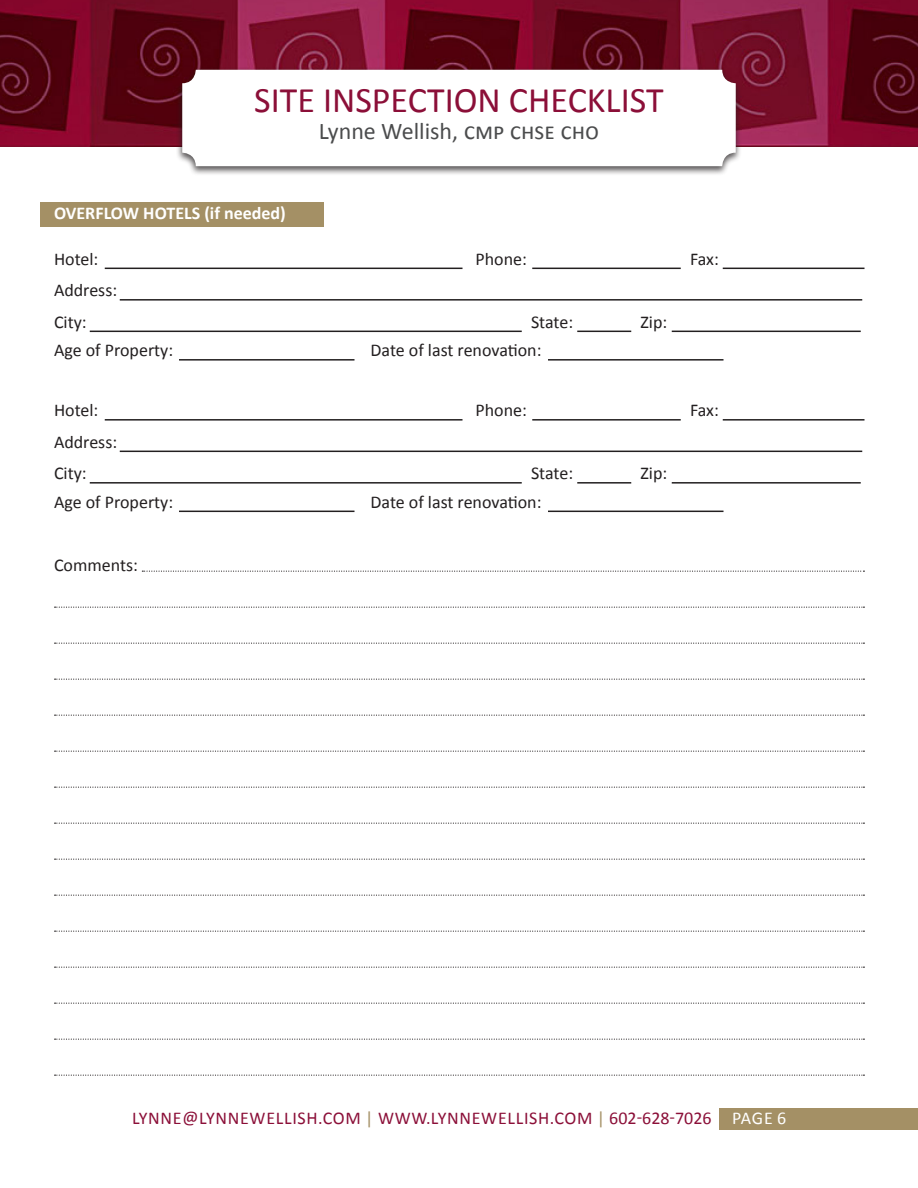
<style>
.page{position:relative;width:918px;height:1188px;background:#fff}
.page>*{position:absolute;margin:0;border:0;box-sizing:border-box;transform-origin:0 0}
.t1{font:36px "Calibri";color:#8b0f38}
.t2{font:24px "Calibri";color:#4b4c4d}
.Body{font:18px "Calibri";color:#231f20}
.t3{font:18px "Calibri";letter-spacing:.04em;color:#8b0f38}
.Form_Header{font:700 18px "Calibri";color:#fff}
.s1{color:#a49065}
.s2{color:#fff}
</style>
<div class="page">
<div style="left:719px;top:1108px;width:199px;height:21px;background:#a49065"></div>
<img style="left:0;top:0;width:918px;height:147px">
<div style="left:176px;top:67px;width:566px;height:108px;background:#231f20;opacity:.75"></div>
<div style="left:182px;top:70px;width:554px;height:96px;background:#fff;border-radius:14px"></div>
<div style="left:40px;top:202px;width:284px;height:24px;background:#a49065"></div>
<hr style="left:105px;top:268px;width:358px;height:1px;background:#231f20">
<hr style="left:179px;top:359px;width:176px;height:2px;background:#231f20">
<hr style="left:548px;top:359px;width:176px;height:2px;background:#231f20">
<hr style="left:120px;top:299px;width:742px;height:2px;background:#231f20">
<hr style="left:90px;top:331px;width:432px;height:1px;background:#231f20">
<hr style="left:577px;top:331px;width:54px;height:1px;background:#231f20">
<hr style="left:672px;top:331px;width:189px;height:1px;background:#231f20">
<hr style="left:532px;top:268px;width:149px;height:1px;background:#231f20">
<hr style="left:723px;top:268px;width:142px;height:1px;background:#231f20">
<hr style="left:105px;top:419px;width:358px;height:2px;background:#231f20">
<hr style="left:179px;top:511px;width:176px;height:1px;background:#231f20">
<hr style="left:548px;top:511px;width:176px;height:1px;background:#231f20">
<hr style="left:120px;top:451px;width:742px;height:1px;background:#231f20">
<hr style="left:90px;top:482px;width:432px;height:2px;background:#231f20">
<hr style="left:577px;top:482px;width:54px;height:2px;background:#231f20">
<hr style="left:672px;top:482px;width:189px;height:2px;background:#231f20">
<hr style="left:532px;top:419px;width:149px;height:2px;background:#231f20">
<hr style="left:723px;top:419px;width:142px;height:2px;background:#231f20">
<svg style="left:142px;top:571px;width:722px;height:1px"></svg>
<svg style="left:55px;top:607px;width:809px;height:1px"></svg>
<svg style="left:55px;top:643px;width:809px;height:1px"></svg>
<svg style="left:55px;top:679px;width:809px;height:1px"></svg>
<svg style="left:55px;top:715px;width:809px;height:1px"></svg>
<svg style="left:55px;top:751px;width:809px;height:1px"></svg>
<svg style="left:55px;top:787px;width:809px;height:1px"></svg>
<svg style="left:55px;top:823px;width:809px;height:1px"></svg>
<svg style="left:55px;top:859px;width:809px;height:1px"></svg>
<svg style="left:55px;top:895px;width:809px;height:1px"></svg>
<svg style="left:55px;top:931px;width:809px;height:1px"></svg>
<svg style="left:55px;top:967px;width:809px;height:1px"></svg>
<svg style="left:55px;top:1003px;width:809px;height:1px"></svg>
<svg style="left:55px;top:1039px;width:809px;height:1px"></svg>
<svg style="left:55px;top:1075px;width:809px;height:1px"></svg>
<h1 class="t1" style="left:254px;top:77px;width:411px">SITE INSPECTION CHECKLIST</h1>
<h2 class="t2" style="left:319px;top:116px;width:282px">Lynne Wellish, cmp chse cho</h2>
<p class="Form_Header" style="left:54px;top:201px;width:233px">OVERFLOW HOTELS (if needed)</p>
<p class="Body" style="left:54px;top:247px;width:46px">Hotel:</p>
<p class="Body" style="left:476px;top:247px;width:53px">Phone:</p>
<p class="Body" style="left:690px;top:247px;width:30px">Fax:</p>
<p class="Body" style="left:54px;top:279px;width:65px">Address:</p>
<p class="Body" style="left:54px;top:310px;width:34px">City:</p>
<p class="Body" style="left:531px;top:310px;width:44px">State:</p>
<p class="Body" style="left:640px;top:310px;width:28px">Zip:</p>
<p class="Body" style="left:54px;top:339px;width:121px">Age of Property:</p>
<p class="Body" style="left:370px;top:339px;width:173px">Date of last renovation:</p>
<p class="Body" style="left:54px;top:399px;width:46px">Hotel:</p>
<p class="Body" style="left:476px;top:399px;width:53px">Phone:</p>
<p class="Body" style="left:690px;top:399px;width:30px">Fax:</p>
<p class="Body" style="left:54px;top:430px;width:65px">Address:</p>
<p class="Body" style="left:54px;top:462px;width:34px">City:</p>
<p class="Body" style="left:531px;top:462px;width:44px">State:</p>
<p class="Body" style="left:640px;top:462px;width:28px">Zip:</p>
<p class="Body" style="left:54px;top:490px;width:121px">Age of Property:</p>
<p class="Body" style="left:370px;top:490px;width:173px">Date of last renovation:</p>
<p class="Body" style="left:54px;top:553px;width:85px">Comments:</p>
<p class="t3" style="left:132px;top:1107px;width:656px">LYNNE@LYNNEWELLISH.COM <span class="s1">|</span> WWW.LYNNEWELLISH.COM <span class="s1">|</span> 602-628-7026 <span class="s2">PAGE 6</span></p>
</div>
